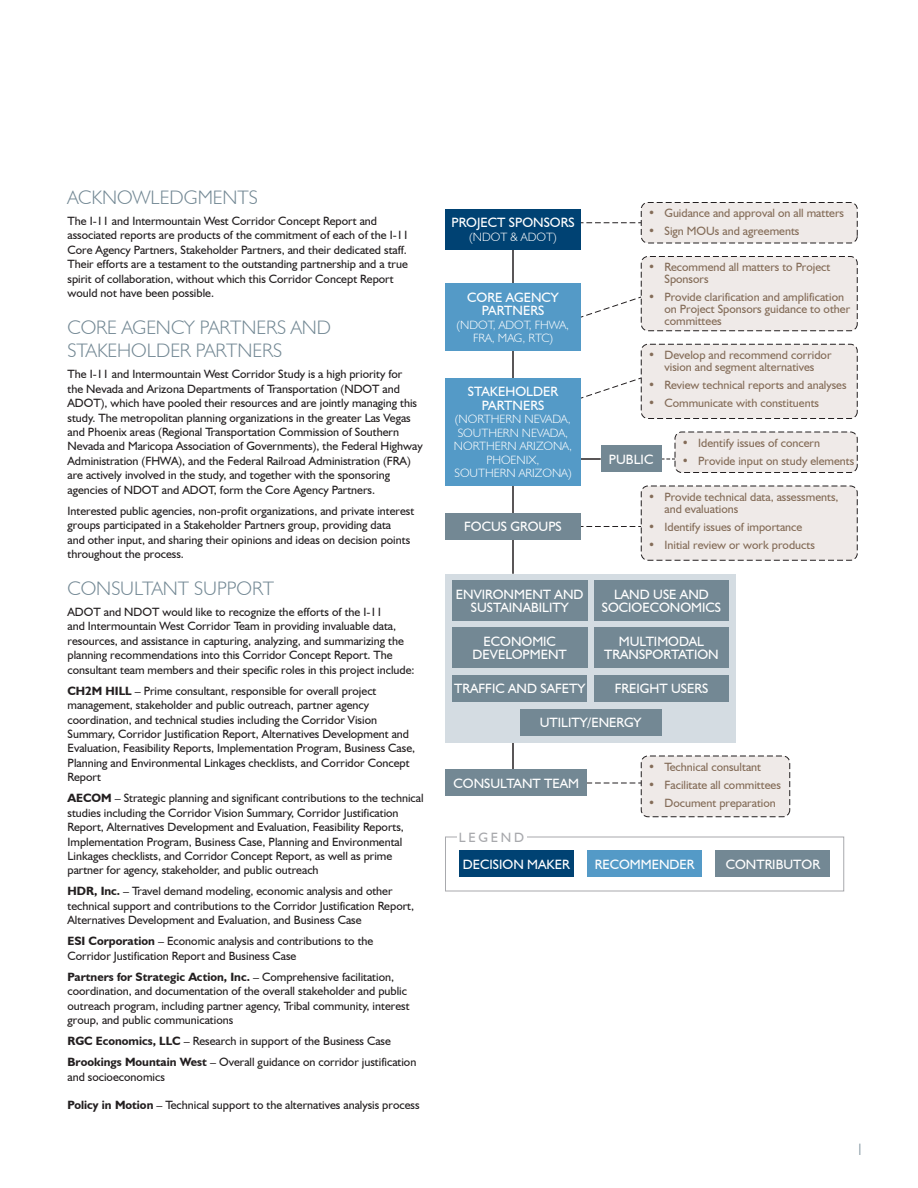
<style>
.page{position:relative;width:918px;height:1188px;background:#fff}
.page>*{position:absolute;margin:0;border:0;box-sizing:border-box;transform-origin:0 0}
.t1{font:300 19.5px/23.4px "Humanist 521 BT";color:#738894}
.t2{font:300 16.5px "Humanist 521 BT";color:#738894}
.t3{font:13.5px/13.5px "Humanist 521 BT";color:#fff;text-align:center}
.t4{font:13.5px "Humanist 521 BT";letter-spacing:.2em;color:#a8a9ad}
.t5{font:12px/14.4px "Humanist 521 BT";color:#231f20}
.t6{font:12px/12px "Humanist 521 BT";color:#846c58}
.t7{font:300 12px/13.5px "Humanist 521 BT";color:#fff;text-align:center}
.s1{font-weight:700}
</style>
<div class="page">
<hr style="left:512px;top:250px;width:2px;height:34px;background:#231f20">
<hr style="left:512px;top:351px;width:2px;height:27px;background:#231f20">
<hr style="left:512px;top:486px;width:2px;height:27px;background:#231f20">
<hr style="left:512px;top:540px;width:2px;height:34px;background:#231f20">
<hr style="left:512px;top:742px;width:2px;height:28px;background:#231f20">
<hr style="left:580px;top:458px;width:21px;height:2px;background:#231f20">
<svg style="left:581px;top:222px;width:60px;height:1px"></svg>
<svg style="left:581px;top:378px;width:60px;height:21px"></svg>
<svg style="left:581px;top:297px;width:60px;height:21px"></svg>
<svg style="left:581px;top:526px;width:60px;height:1px"></svg>
<svg style="left:587px;top:783px;width:54px;height:1px"></svg>
<div style="left:445px;top:837px;width:399px;height:54px;border:1px solid #a8a9ad"></div>
<div style="left:641px;top:202px;width:216px;height:41px;background:#efeae8;border-radius:7px"></div>
<div style="left:641px;top:202px;width:216px;height:41px;border:1px dashed #231f20;border-radius:7px"></div>
<div style="left:641px;top:256px;width:216px;height:75px;background:#efeae8;border-radius:7px"></div>
<div style="left:641px;top:256px;width:216px;height:75px;border:1px dashed #231f20;border-radius:7px"></div>
<div style="left:641px;top:344px;width:216px;height:74px;background:#efeae8;border-radius:7px"></div>
<div style="left:641px;top:344px;width:216px;height:75px;border:1px dashed #231f20;border-radius:7px"></div>
<div style="left:641px;top:486px;width:216px;height:74px;background:#efeae8;border-radius:7px"></div>
<div style="left:641px;top:486px;width:216px;height:74px;border:1px dashed #231f20;border-radius:7px"></div>
<div style="left:641px;top:756px;width:149px;height:61px;background:#efeae8;border-radius:7px"></div>
<div style="left:641px;top:756px;width:149px;height:61px;border:1px dashed #231f20;border-radius:7px"></div>
<div style="left:675px;top:432px;width:182px;height:40px;background:#efeae8;border-radius:7px"></div>
<div style="left:675px;top:432px;width:182px;height:41px;border:1px dashed #231f20;border-radius:7px"></div>
<div style="left:446px;top:574px;width:290px;height:168px;background:#d4dce2"></div>
<div style="left:446px;top:209px;width:135px;height:41px;background:#004273"></div>
<div style="left:459px;top:850px;width:115px;height:28px;background:#004273"></div>
<div style="left:587px;top:850px;width:115px;height:28px;background:#549ac7"></div>
<div style="left:716px;top:850px;width:114px;height:28px;background:#738894"></div>
<div style="left:601px;top:446px;width:61px;height:26px;background:#738894"></div>
<div style="left:452px;top:580px;width:135px;height:41px;background:#738894"></div>
<div style="left:452px;top:628px;width:135px;height:40px;background:#738894"></div>
<div style="left:594px;top:580px;width:135px;height:41px;background:#738894"></div>
<div style="left:452px;top:675px;width:135px;height:27px;background:#738894"></div>
<div style="left:594px;top:675px;width:135px;height:27px;background:#738894"></div>
<div style="left:520px;top:709px;width:142px;height:27px;background:#738894"></div>
<div style="left:446px;top:770px;width:141px;height:26px;background:#738894"></div>
<div style="left:594px;top:628px;width:135px;height:40px;background:#738894"></div>
<div style="left:446px;top:513px;width:135px;height:27px;background:#738894"></div>
<div style="left:446px;top:284px;width:135px;height:67px;background:#549ac7"></div>
<div style="left:446px;top:378px;width:135px;height:108px;background:#549ac7"></div>
<div style="left:457px;top:830px;width:69px;height:14px;background:#fff"></div>
<h1 class="t1" style="left:68px;top:185px;width:192px">ACKNOWLEDGMENTS</h1>
<p class="t5" style="left:68px;top:213px;width:343px">The I-11 and Intermountain West Corridor Concept Report and associated reports are products of the commitment of each of the I-11<br>Core Agency Partners, Stakeholder Partners, and their dedicated staff.<br>Their efforts are a testament to the outstanding partnership and a true spirit of collaboration, without which this Corridor Concept Report would not have been possible.</p>
<h1 class="t1" style="left:68px;top:315px;width:265px">CORE AGENCY PARTNERS AND<br>STAKEHOLDER PARTNERS</h1>
<p class="t5" style="left:68px;top:367px;width:357px">The I-11 and Intermountain West Corridor Study is a high priority for<br>the Nevada and Arizona Departments of Transportation (NDOT and ADOT), which have pooled their resources and are jointly managing this study. The metropolitan planning organizations in the greater Las Vegas and Phoenix areas (Regional Transportation Commission of Southern Nevada and Maricopa Association of Governments), the Federal Highway Administration (FHWA), and the Federal Railroad Administration (FRA) are actively involved in the study, and together with the sponsoring agencies of NDOT and ADOT, form the Core Agency Partners.</p>
<p class="t5" style="left:68px;top:503px;width:348px">Interested public agencies, non-profit organizations, and private interest groups participated in a Stakeholder Partners group, providing data<br>and other input, and sharing their opinions and ideas on decision points throughout the process.</p>
<h1 class="t1" style="left:68px;top:576px;width:208px">CONSULTANT SUPPORT</h1>
<p class="t5" style="left:68px;top:604px;width:349px">ADOT and NDOT would like to recognize the efforts of the I-11<br>and Intermountain West Corridor Team in providing invaluable data, resources, and assistance in capturing, analyzing, and summarizing the planning recommendations into this Corridor Concept Report. The consultant team members and their specific roles in this project include:</p>
<p class="t5" style="left:68px;top:683px;width:349px"><span class="s1">CH2M HILL</span> – Prime consultant, responsible for overall project management, stakeholder and public outreach, partner agency coordination, and technical studies including the Corridor Vision Summary, Corridor Justification Report, Alternatives Development and Evaluation, Feasibility Reports, Implementation Program, Business Case, Planning and Environmental Linkages checklists, and Corridor Concept Report</p>
<p class="t5" style="left:68px;top:791px;width:358px"><span class="s1">AECOM</span> – Strategic planning and significant contributions to the technical studies including the Corridor Vision Summary, Corridor Justification Report, Alternatives Development and Evaluation, Feasibility Reports, Implementation Program, Business Case, Planning and Environmental Linkages checklists, and Corridor Concept Report, as well as prime partner for agency, stakeholder, and public outreach</p>
<p class="t5" style="left:68px;top:884px;width:348px"><span class="s1">HDR, Inc.</span> – Travel demand modeling, economic analysis and other technical support and contributions to the Corridor Justification Report,<br>Alternatives Development and Evaluation, and Business Case</p>
<p class="t5" style="left:68px;top:934px;width:307px"><span class="s1">ESI Corporation</span> – Economic analysis and contributions to the<br>Corridor Justification Report and Business Case</p>
<p class="t5" style="left:68px;top:969px;width:344px"><span class="s1">Partners for Strategic Action, Inc.</span> – Comprehensive facilitation, coordination, and documentation of the overall stakeholder and public outreach program, including partner agency, Tribal community, interest group, and public communications</p>
<p class="t5" style="left:68px;top:1030px;width:350px;line-height:21.1px"><span class="s1">RGC Economics, LLC</span> – Research in support of the Business Case<br><span class="s1">Brookings Mountain West</span> – Overall guidance on corridor justification</p>
<p class="t5" style="left:68px;top:1069px;width:99px">and socioeconomics</p>
<p class="t5" style="left:68px;top:1097px;width:354px"><span class="s1">Policy in Motion</span> – Technical support to the alternatives analysis process</p>
<p class="t3" style="left:451px;top:216px;width:125px">PROJECT SPONSORS</p>
<p class="t7" style="left:470px;top:230px;width:88px">(NDOT &amp; ADOT)</p>
<p class="t3" style="left:467px;top:290px;width:93px">CORE AGENCY<br>PARTNERS</p>
<p class="t7" style="left:457px;top:318px;width:114px">(NDOT, ADOT, FHWA,<br>FRA, MAG, RTC)</p>
<p class="t3" style="left:468px;top:385px;width:92px">STAKEHOLDER<br>PARTNERS</p>
<p class="t7" style="left:454px;top:412px;width:120px">(NORTHERN NEVADA,<br>SOUTHERN NEVADA,<br>NORTHERN ARIZONA,<br>PHOENIX,<br>SOUTHERN ARIZONA)</p>
<p class="t3" style="left:464px;top:520px;width:99px">FOCUS GROUPS</p>
<p class="t3" style="left:456px;top:587px;width:129px">ENVIRONMENT AND<br>SUSTAINABILITY</p>
<p class="t3" style="left:473px;top:634px;width:96px">ECONOMIC<br>DEVELOPMENT</p>
<p class="t6" style="left:648px;top:207px;width:198px">• Guidance and approval on all matters</p>
<p class="t6" style="left:648px;top:225px;width:153px">• Sign MOUs and agreements</p>
<p class="t6" style="left:665px;top:261px;width:167px;text-indent:-16px">• Recommend all matters to Project<br>Sponsors</p>
<p class="t6" style="left:665px;top:291px;width:187px;text-indent:-16px">• Provide clarification and amplification on Project Sponsors guidance to other committees</p>
<p class="t6" style="left:648px;top:349px;width:185px;text-align:center">• Develop and recommend corridor vision and segment alternatives</p>
<p class="t6" style="left:648px;top:379px;width:200px">• Review technical reports and analyses</p>
<p class="t6" style="left:648px;top:397px;width:173px">• Communicate with constituents</p>
<p class="t3" style="left:609px;top:452px;width:46px">PUBLIC</p>
<p class="t6" style="left:682px;top:437px;width:140px">• Identify issues of concern</p>
<p class="t6" style="left:682px;top:455px;width:174px">• Provide input on study elements</p>
<p class="t6" style="left:665px;top:491px;width:176px;text-indent:-16px">• Provide technical data, assessments, and evaluations</p>
<p class="t6" style="left:648px;top:521px;width:156px">• Identify issues of importance</p>
<p class="t6" style="left:648px;top:539px;width:168px">• Initial review or work products</p>
<p class="t3" style="left:602px;top:587px;width:121px">LAND USE AND<br>SOCIOECONOMICS</p>
<p class="t3" style="left:604px;top:634px;width:116px">MULTIMODAL<br>TRANSPORTATION</p>
<p class="t3" style="left:454px;top:682px;width:133px">TRAFFIC AND SAFETY</p>
<p class="t3" style="left:615px;top:682px;width:95px">FREIGHT USERS</p>
<p class="t3" style="left:540px;top:715px;width:103px">UTILITY/ENERGY</p>
<p class="t3" style="left:454px;top:776px;width:127px">CONSULTANT TEAM</p>
<p class="t6" style="left:648px;top:761px;width:115px">• Technical consultant</p>
<p class="t6" style="left:648px;top:779px;width:134px">• Facilitate all committees</p>
<p class="t6" style="left:648px;top:797px;width:129px">• Document preparation</p>
<p class="t4" style="left:459px;top:830px;width:67px">LEGEND</p>
<p class="t3" style="left:463px;top:857px;width:108px">DECISION MAKER</p>
<p class="t3" style="left:595px;top:857px;width:101px">RECOMMENDER</p>
<p class="t3" style="left:726px;top:857px;width:96px">CONTRIBUTOR</p>
<h2 class="t2" style="left:856px;top:1139px;width:10px">1</h2>
</div>
